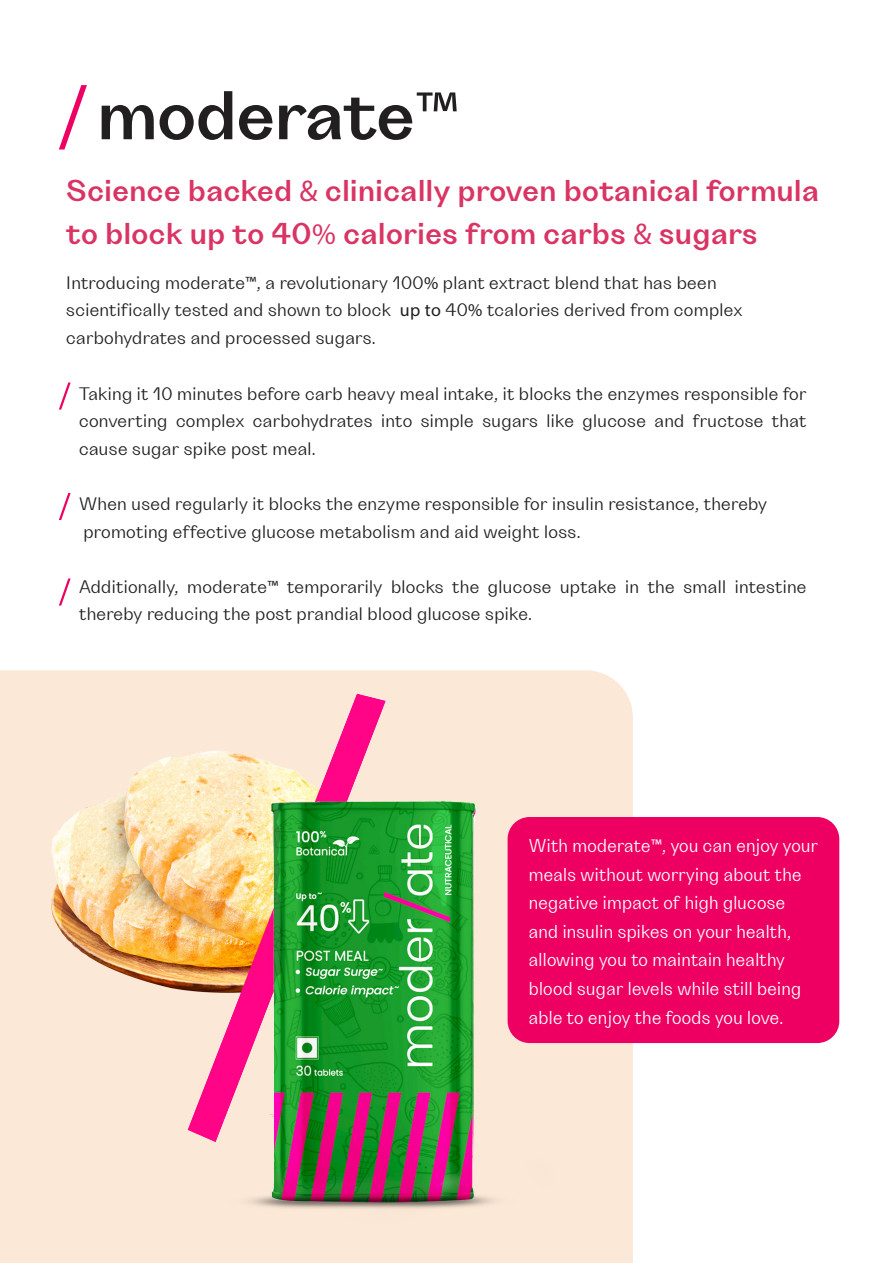
<style>
.page{position:relative;width:893px;height:1263px;background:#fff}
.page>*{position:absolute;margin:0;border:0;box-sizing:border-box;transform-origin:0 0}
.t1{font:69.45px "Grotta Trial Semibold";color:#221f20}
.t2{font:30px/43.3px "Grotta Trial Semibold";letter-spacing:.02em;color:#d93464}
.t3{font:18.6px/28.5px "Grotta Trial Regular";letter-spacing:.02em;color:#fff;scale:.95 1}
.t4{font:18px/27.6px "Grotta Trial Regular";letter-spacing:.02em;color:#221f20}
.s1{font-family:"Myriad Pro"}
</style>
<div class="page">
<div style="left:0;top:670px;width:633px;height:593px;background:#fbe8d7"></div>
<svg style="left:59px;top:383px;width:12px;height:27px"></svg>
<svg style="left:59px;top:493px;width:12px;height:27px"></svg>
<svg style="left:59px;top:578px;width:12px;height:27px"></svg>
<div style="left:508px;top:817px;width:331px;height:226px;background:#ed0061;border-radius:22px"></div>
<svg style="left:59px;top:85px;width:28px;height:64px"></svg>
<img style="left:20px;top:670px;width:564px;height:573px">
<h1 class="t1" style="left:97px;top:90px;width:362px">moderate<span class="s1">™</span></h1>
<h2 class="t2" style="left:66px;top:172px;width:754px">Science backed <span class="s1">&amp;</span> clinically proven botanical formula to block up to 40<span class="s1">%</span> calories from carbs <span class="s1">&amp;</span> sugars</h2>
<p class="t4" style="left:66px;top:270px;width:678px">Introducing moderate<span class="s1">™</span>, a revolutionary 100<span class="s1">%</span> plant extract blend that has been scientifically tested and shown to block <span class="s1">up to</span> 40<span class="s1">%</span> tcalories derived from complex carbohydrates and processed sugars.</p>
<p class="t4" style="left:79px;top:381px;width:729px;text-align:justify">Taking it 10 minutes before carb heavy meal intake, it blocks the enzymes responsible for converting complex carbohydrates into simple sugars like glucose and fructose that cause sugar spike post meal.</p>
<p class="t4" style="left:79px;top:492px;width:689px">When used regularly it blocks the enzyme responsible for insulin resistance, thereby promoting effective glucose metabolism and aid weight loss.</p>
<p class="t4" style="left:79px;top:575px;width:729px">Additionally, moderate<span class="s1">™</span> temporarily blocks the glucose uptake in the small intestine thereby reducing the post prandial blood glucose spike.</p>
<p class="t3" style="left:529px;top:833px;width:306px">With moderate<span class="s1">™</span>, you can enjoy your meals without worrying about the negative impact of high glucose and insulin spikes on your health, allowing you to maintain healthy blood sugar levels while still being able to enjoy the foods you love.</p>
</div>
